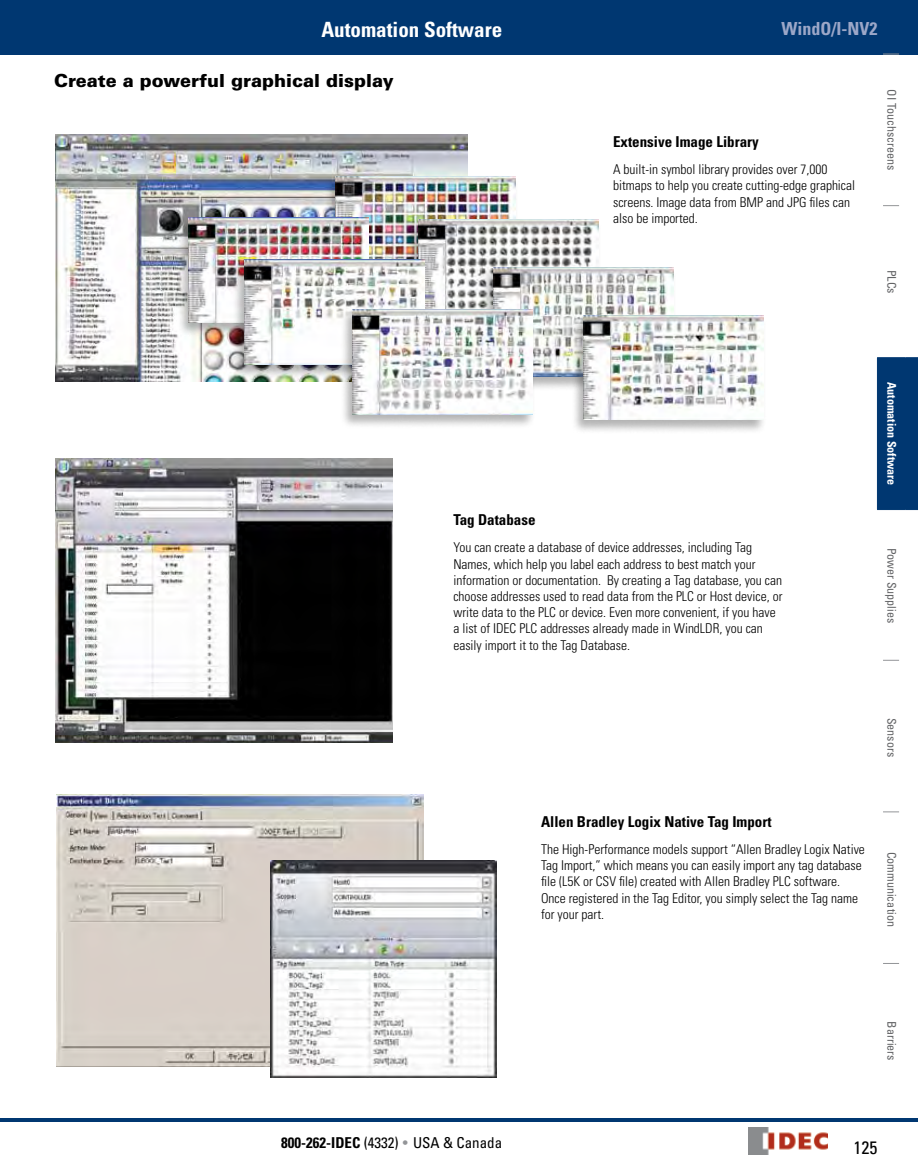
<style>
.page{position:relative;width:918px;height:1175px;background:#fff}
.page>*{position:absolute;margin:0;border:0;box-sizing:border-box;transform-origin:0 0}
.t1{font:700 condensed 21px "Univers LT Std";color:#fff}
.t2{font:900 18px "Univers LT Std";color:#000}
.t3{font:700 condensed 18px "Univers LT Std";color:#9ca7c8}
.t4{font:condensed 18px "Univers LT Std";color:#000}
.t5{font:700 condensed 15px "Univers LT Std";color:#000}
.t6{font:condensed 15px "Univers LT Std";color:#000}
.t7{font:300 condensed 13.5px/16.2px "Univers LT Std";color:#000}
.t8{font:condensed 12px "Univers LT Std";color:#636466}
.t9{font:700 condensed 12px "Univers LT Std";color:#fff}
.s1{font-weight:700}
.s2{color:#939598}
</style>
<div class="page">
<svg style="left:883px;top:205px;width:16px;height:1px"></svg>
<svg style="left:883px;top:660px;width:16px;height:1px"></svg>
<svg style="left:883px;top:811px;width:16px;height:1px"></svg>
<svg style="left:883px;top:963px;width:16px;height:1px"></svg>
<div style="left:0;top:0;width:918px;height:54px;background:#003771"></div>
<img style="left:748px;top:1127px;width:80px;height:27px">
<hr style="left:0;top:1118px;width:918px;height:3px;background:#003771">
<div style="left:877px;top:357px;width:41px;height:153px;background:#003771"></div>
<svg style="left:883px;top:54px;width:16px;height:1px"></svg>
<img style="left:55px;top:459px;width:338px;height:283px">
<img style="left:56px;top:135px;width:411px;height:246px">
<img style="left:56px;top:794px;width:367px;height:272px">
<img style="left:271px;top:861px;width:226px;height:216px">
<div style="left:324px;top:175px;width:195px;height:125px;background:#000;opacity:.3"></div>
<img style="left:336px;top:176px;width:180px;height:83px">
<div style="left:177px;top:217px;width:195px;height:120px;background:#000;opacity:.3"></div>
<img style="left:189px;top:218px;width:180px;height:104px">
<div style="left:406px;top:219px;width:196px;height:124px;background:#000;opacity:.3"></div>
<img style="left:418px;top:219px;width:180px;height:90px">
<div style="left:232px;top:259px;width:196px;height:120px;background:#000;opacity:.3"></div>
<img style="left:244px;top:260px;width:180px;height:104px">
<div style="left:481px;top:267px;width:196px;height:124px;background:#000;opacity:.3"></div>
<img style="left:493px;top:267px;width:180px;height:109px">
<div style="left:340px;top:309px;width:196px;height:120px;background:#000;opacity:.3"></div>
<img style="left:352px;top:309px;width:180px;height:105px">
<div style="left:571px;top:315px;width:196px;height:120px;background:#000;opacity:.3"></div>
<img style="left:583px;top:315px;width:180px;height:105px">
<h1 class="t1" style="left:321px;top:17px;width:182px">Automation Software</h1>
<p class="t3" style="left:781px;top:18px;width:98px">WindO/I-NV2</p>
<p class="t2" style="left:54px;top:69px;width:341px">Create a powerful graphical display</p>
<p class="t5" style="left:613px;top:133px;width:147px">Extensive Image Library</p>
<p class="t7" style="left:613px;top:161px;width:244px">A built-in symbol library provides over 7,000 bitmaps to help you create cutting-edge graphical screens. Image data from BMP and JPG files can also be imported.</p>
<p class="t8" style="left:899px;top:89px;width:82px;rotate:90deg">OI Touchscreens</p>
<p class="t8" style="left:899px;top:270px;width:25px;rotate:90deg">PLCs</p>
<p class="t9" style="left:899px;top:382px;width:105px;rotate:90deg">Automation Software</p>
<p class="t5" style="left:453px;top:511px;width:84px">Tag Database</p>
<p class="t7" style="left:453px;top:539px;width:331px">You can create a database of device addresses, including Tag Names, which help you label each address to best match your information or documentation. By creating a Tag database, you can choose addresses used to read data from the PLC or Host device, or write data to the PLC or device. Even more convenient, if you have a list of IDEC PLC addresses already made in WindLDR, you can easily import it to the Tag Database.</p>
<p class="t8" style="left:899px;top:548px;width:77px;rotate:90deg">Power Supplies</p>
<p class="t8" style="left:899px;top:717px;width:41px;rotate:90deg">Sensors</p>
<p class="t5" style="left:541px;top:812px;width:232px">Allen Bradley Logix Native Tag Import</p>
<p class="t7" style="left:541px;top:841px;width:325px">The High-Performance models support “Allen Bradley Logix Native Tag Import,” which means you can easily import any tag database file (L5K or CSV file) created with Allen Bradley PLC software.<br>Once registered in the Tag Editor, you simply select the Tag name for your part.</p>
<p class="t8" style="left:899px;top:851px;width:76px;rotate:90deg">Communication</p>
<p class="t6" style="left:281px;top:1132px;width:222px"><span class="s1">800-262-IDEC</span> (4332) <span class="s2">•</span> USA &amp; Canada</p>
<p class="t8" style="left:899px;top:1021px;width:41px;rotate:90deg">Barriers</p>
<p class="t4" style="left:854px;top:1136px;width:25px">125</p>
</div>
